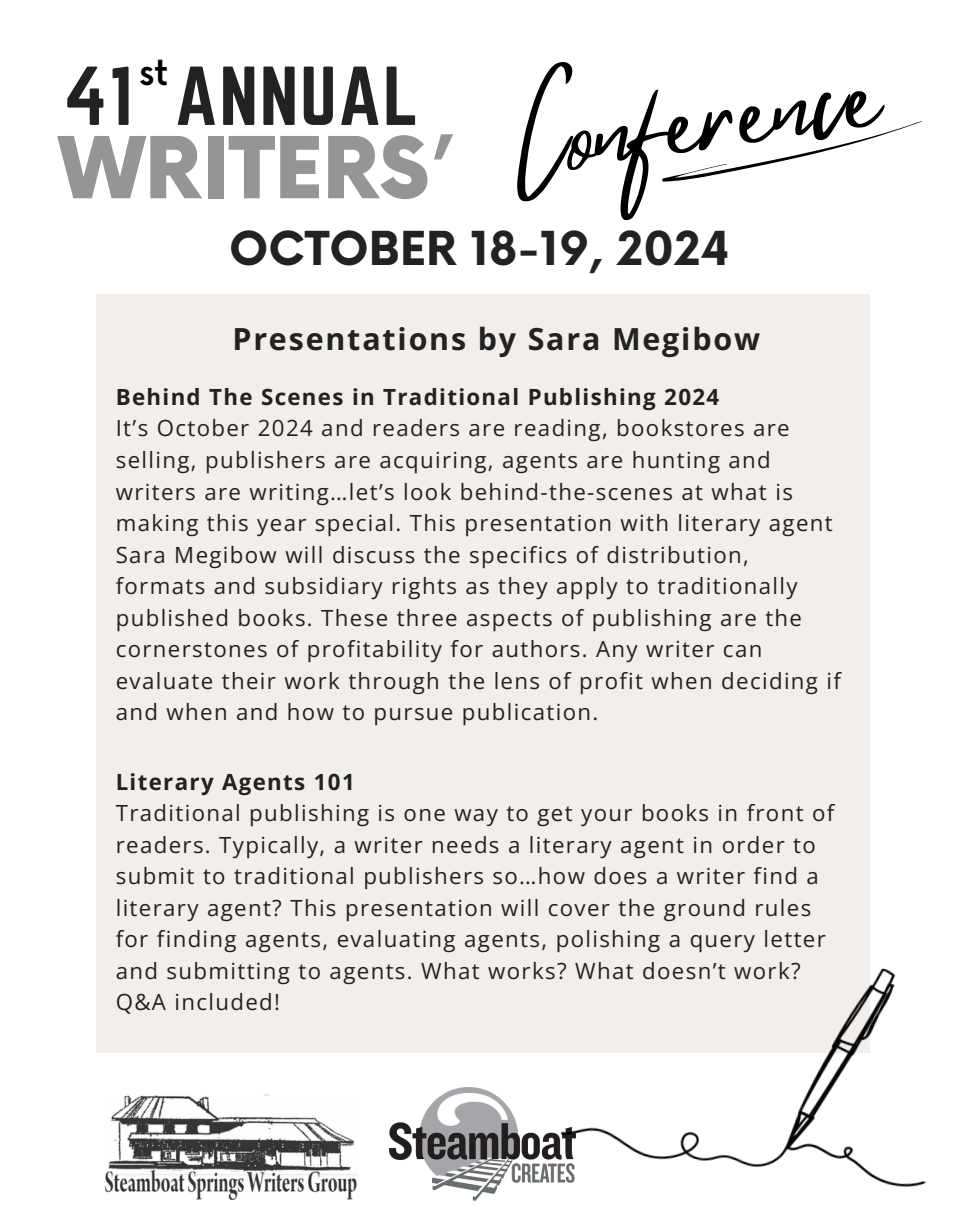
<style>
.page{position:relative;width:959px;height:1229px;background:#fff}
.page>*{position:absolute;margin:0;border:0;box-sizing:border-box;transform-origin:0 0}
.t1{font:110.85px "Mistrully";color:#000}
.t2{font:900 83.1px "Now";color:#969595}
.t3{font:72.9px "Norwester";letter-spacing:.025em;color:#222}
.t4{font:700 45.6px "Now";color:#222}
.t5{font:500 35.85px "Now";color:#000}
.t6{font:700 30.45px "Open Sans";letter-spacing:.06em;color:#222}
.t7{font:22.35px/31.5px "Open Sans";letter-spacing:.06em;color:#222}
.t8{font:700 22.35px "Open Sans";letter-spacing:.06em;color:#222}
</style>
<div class="page">
<div style="left:96px;top:294px;width:773px;height:758px;background:#f2eeeb"></div>
<img style="left:389px;top:1087px;width:153px;height:113px">
<svg style="left:662px;top:121px;width:260px;height:61px"></svg>
<img style="left:104px;top:1094px;width:253px;height:105px">
<img style="left:542px;top:936px;width:385px;height:252px">
<h2 class="t3" style="left:64px;top:52px;width:356px">41 ANNUAL</h2>
<h5 class="t1" style="left:494px;top:55px;width:375px;rotate:-8deg">Conference</h5>
<h4 class="t5" style="left:139px;top:52px;width:30px">st</h4>
<h1 class="t2" style="left:59px;top:123px;width:394px">WRITERS’</h1>
<p class="t4" style="left:229px;top:223px;width:502px">OCTOBER 18-19, 2024</p>
<h6 class="t6" style="left:232px;top:317px;width:529px">Presentations by Sara Megibow</h6>
<p class="t8" style="left:116px;top:381px;width:605px">Behind The Scenes in Traditional Publishing 2024</p>
<p class="t7" style="left:116px;top:412px;width:726px">It’s October 2024 and readers are reading, bookstores are selling, publishers are acquiring, agents are hunting and writers are writing…let’s look behind-the-scenes at what is making this year special. This presentation with literary agent Sara Megibow will discuss the specifics of distribution, formats and subsidiary rights as they apply to traditionally published books. These three aspects of publishing are the cornerstones of profitability for authors. Any writer can evaluate their work through the lens of profit when deciding if and when and how to pursue publication.</p>
<p class="t8" style="left:116px;top:766px;width:240px">Literary Agents 101</p>
<p class="t7" style="left:116px;top:797px;width:720px">Traditional publishing is one way to get your books in front of readers. Typically, a writer needs a literary agent in order to submit to traditional publishers so…how does a writer find a literary agent? This presentation will cover the ground rules for finding agents, evaluating agents, polishing a query letter and submitting to agents. What works? What doesn’t work?<br>Q&amp;A included!</p>
</div>
